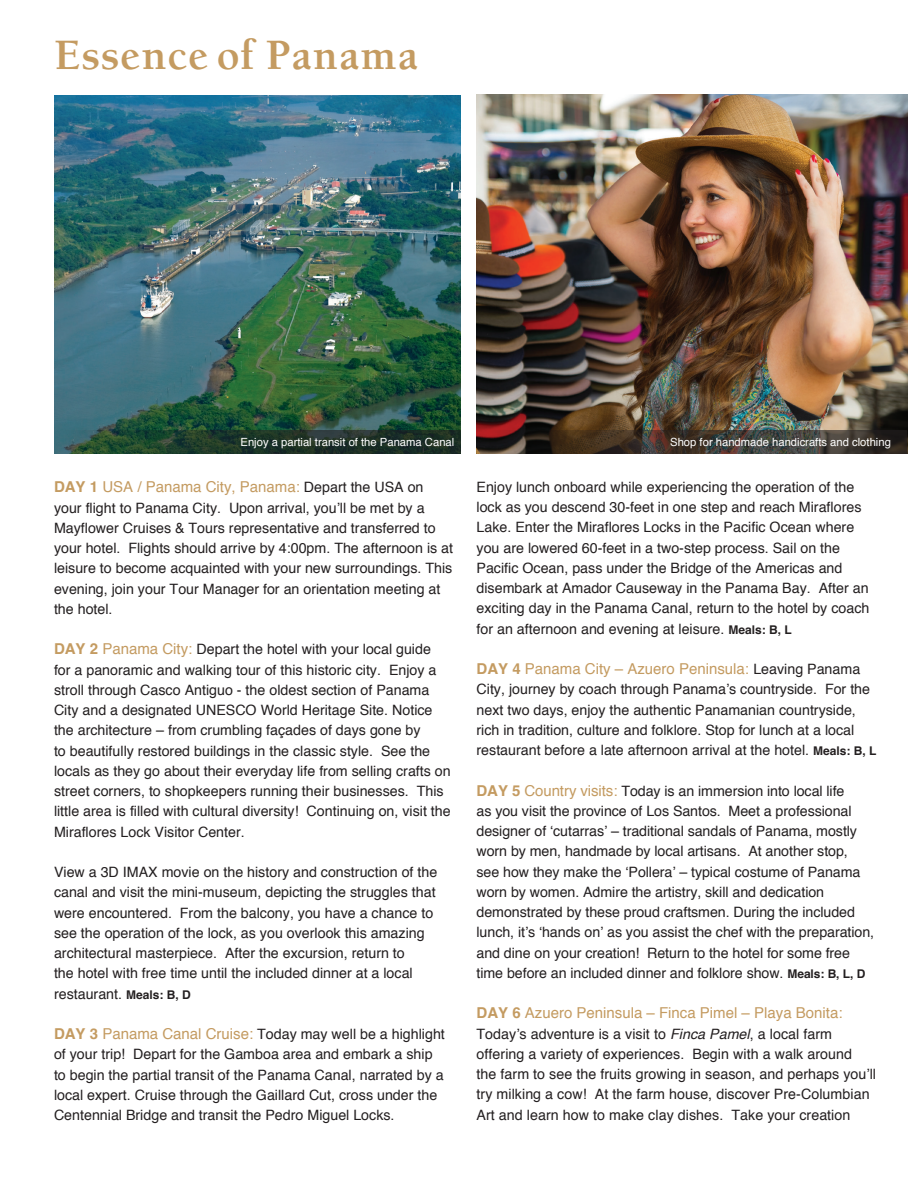
<style>
.page{position:relative;width:918px;height:1188px;background:#fff}
.page>*{position:absolute;margin:0;border:0;box-sizing:border-box;transform-origin:0 0}
.t1{font:700 39px "Berkeley Oldstyle";color:#c49b61}
.t2{font:15px "Helvetica";color:#c49b61}
.t3{font:14.25px/20.2px "Helvetica";color:#231f20}
.t4{font:11.25px "Helvetica";color:#fff}
.s1{font-weight:700}
.s2{font-size:14.25px;color:#231f20}
.s3{font-weight:700;font-size:15px;color:#c49b61}
.s4{font-size:15px;color:#c49b61}
.s5{font-weight:700;font-size:12px}
.s6{font-style:italic}
</style>
<div class="page">
<img style="left:54px;top:95px;width:406px;height:335px">
<img style="left:477px;top:94px;width:430px;height:336px">
<svg style="left:477px;top:430px;width:430px;height:23px;background:#3e332b"></svg>
<svg style="left:54px;top:430px;width:406px;height:23px;background:#223c2f"></svg>
<p class="t1" style="left:54px;top:31px;width:367px">Essence of Panama</p>
<p class="t4" style="left:241px;top:434px;width:215px">Enjoy a partial transit of the Panama Canal</p>
<p class="t4" style="left:670px;top:434px;width:222px">Shop for handmade handicrafts and clothing</p>
<p class="t2" style="left:54px;top:477px;width:371px"><span class="s1">DAY 1</span> USA / Panama City, Panama: <span class="s2">Depart the USA on</span></p>
<p class="t3" style="left:54px;top:498px;width:401px">your flight to Panama City. Upon arrival, you’ll be met by a Mayflower Cruises &amp; Tours representative and transferred to your hotel. Flights should arrive by 4:00pm. The afternoon is at leisure to become acquainted with your new surroundings. This evening, join your Tour Manager for an orientation meeting at the hotel.</p>
<p class="t3" style="left:54px;top:640px;width:398px"><span class="s3">DAY 2</span> <span class="s4">Panama City:</span> Depart the hotel with your local guide for a panoramic and walking tour of this historic city. Enjoy a stroll through Casco Antiguo - the oldest section of Panama City and a designated UNESCO World Heritage Site. Notice the architecture – from crumbling façades of days gone by<br>to beautifully restored buildings in the classic style. See the locals as they go about their everyday life from selling crafts on street corners, to shopkeepers running their businesses. This little area is filled with cultural diversity! Continuing on, visit the Miraflores Lock Visitor Center.</p>
<p class="t3" style="left:54px;top:863px;width:385px">View a 3D IMAX movie on the history and construction of the canal and visit the mini-museum, depicting the struggles that were encountered. From the balcony, you have a chance to see the operation of the lock, as you overlook this amazing architectural masterpiece. After the excursion, return to<br>the hotel with free time until the included dinner at a local restaurant. <span class="s5">Meals: B, D</span></p>
<p class="t3" style="left:54px;top:1025px;width:392px"><span class="s3">DAY 3</span> <span class="s4">Panama Canal Cruise:</span> Today may well be a highlight of your trip! Depart for the Gamboa area and embark a ship to begin the partial transit of the Panama Canal, narrated by a local expert. Cruise through the Gaillard Cut, cross under the Centennial Bridge and transit the Pedro Miguel Locks.</p>
<p class="t3" style="left:477px;top:478px;width:394px">Enjoy lunch onboard while experiencing the operation of the lock as you descend 30-feet in one step and reach Miraflores Lake. Enter the Miraflores Locks in the Pacific Ocean where you are lowered 60-feet in a two-step process. Sail on the Pacific Ocean, pass under the Bridge of the Americas and disembark at Amador Causeway in the Panama Bay. After an exciting day in the Panama Canal, return to the hotel by coach for an afternoon and evening at leisure. <span class="s5">Meals: B, L</span></p>
<p class="t2" style="left:477px;top:659px;width:385px"><span class="s1">DAY 4</span> Panama City – Azuero Peninsula: <span class="s2">Leaving Panama</span></p>
<p class="t3" style="left:477px;top:680px;width:402px">City, journey by coach through Panama’s countryside. For the next two days, enjoy the authentic Panamanian countryside, rich in tradition, culture and folklore. Stop for lunch at a local restaurant before a late afternoon arrival at the hotel. <span class="s5">Meals: B, L</span></p>
<p class="t3" style="left:477px;top:781px;width:399px"><span class="s3">DAY 5</span> <span class="s4">Country visits:</span> Today is an immersion into local life<br>as you visit the province of Los Santos. Meet a professional designer of ‘cutarras’ – traditional sandals of Panama, mostly worn by men, handmade by local artisans. At another stop, see how they make the ‘Pollera’ – typical costume of Panama worn by women. Admire the artistry, skill and dedication demonstrated by these proud craftsmen. During the included lunch, it’s ‘hands on’ as you assist the chef with the preparation, and dine on your creation! Return to the hotel for some free time before an included dinner and folklore show. <span class="s5">Meals: B, L, D</span></p>
<p class="t2" style="left:477px;top:1003px;width:367px"><span class="s1">DAY 6</span> Azuero Peninsula – Finca Pimel – Playa Bonita:</p>
<p class="t3" style="left:477px;top:1024px;width:401px">Today’s adventure is a visit to <span class="s6">Finca Pamel</span>, a local farm offering a variety of experiences. Begin with a walk around<br>the farm to see the fruits growing in season, and perhaps you’ll try milking a cow! At the farm house, discover Pre-Columbian Art and learn how to make clay dishes. Take your creation</p>
</div>
